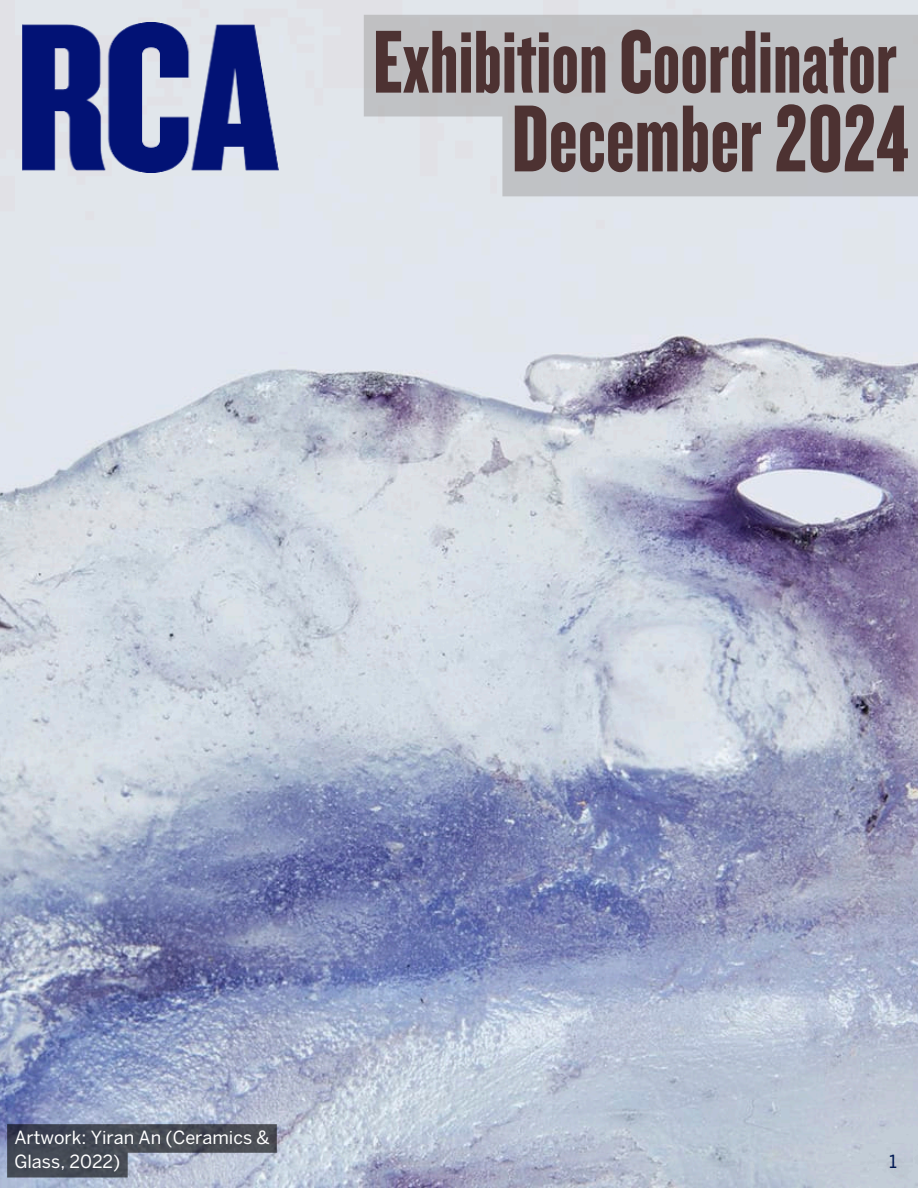
<style>
.page{position:relative;width:918px;height:1188px;background:#fff}
.page>*{position:absolute;margin:0;border:0;box-sizing:border-box;transform-origin:0 0}
.t1{font:98.85px "Knockout 68 Full Featherwt";color:#4d3232}
.t2{font:92.85px "Knockout 68 Full Featherwt";color:#4d3232}
.t3{font:18px/24.8px "Benton Sans";color:#fff}
.t4{font:18px "Benton Sans";color:#001853}
</style>
<div class="page">
<img style="left:0;top:0;width:918px;height:1188px">
<svg style="left:364px;top:15px;width:554px;height:181px;background:#c3c5c8"></svg>
<img style="left:20px;top:22px;width:259px;height:151px">
<svg style="left:7px;top:1124px;width:270px;height:54px;background:#636976"></svg>
<p class="t2" style="left:373px;top:18px;width:526px">ExhibitionCoordinator</p>
<p class="t1" style="left:512px;top:92px;width:399px">December2024</p>
<h1 class="t3" style="left:14px;top:1125px;width:257px">Artwork: Yiran An (Ceramics &amp;<br>Glass, 2022)</h1>
<p class="t4" style="left:889px;top:1151px;width:9px">1</p>
</div>
